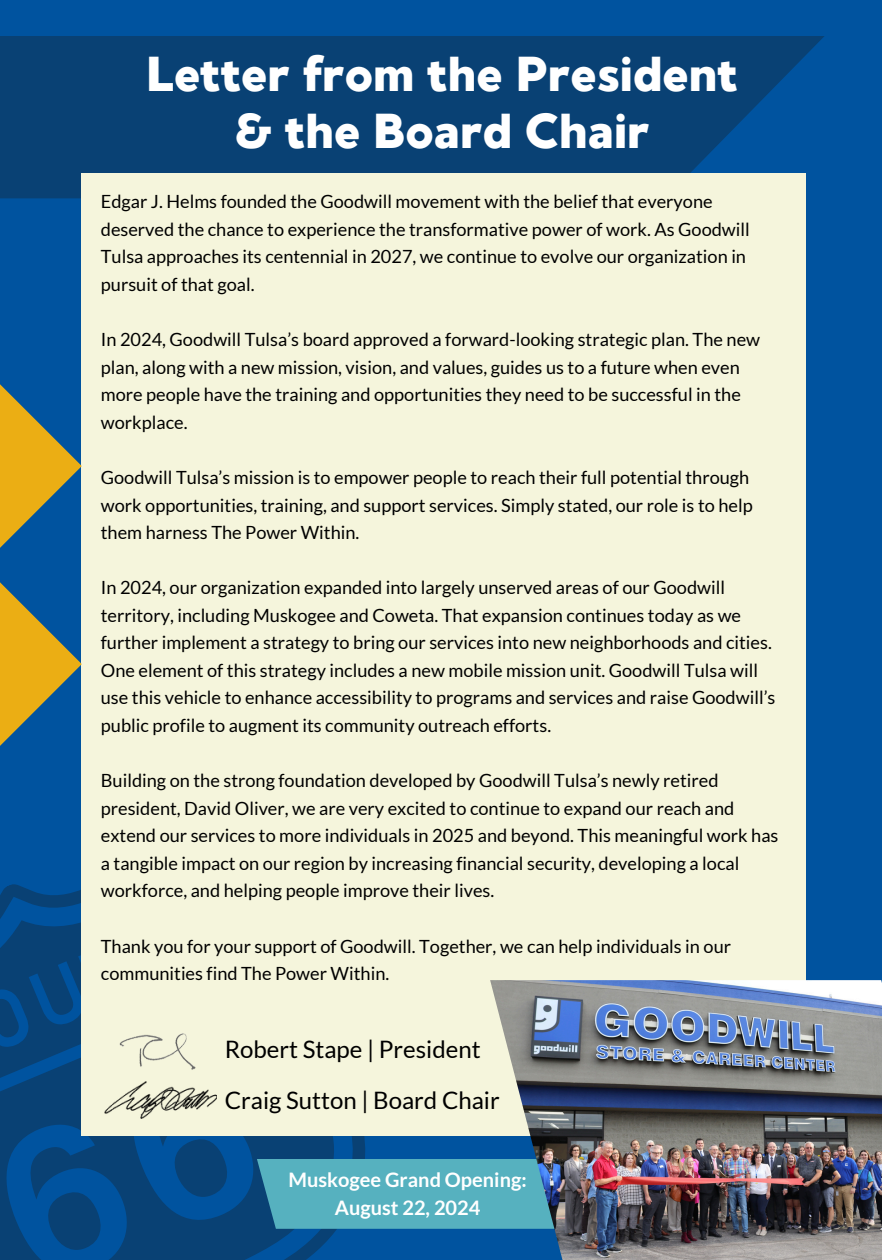
<style>
.page{position:relative;width:882px;height:1260px;background:#00539f}
.page>*{position:absolute;margin:0;border:0;box-sizing:border-box;transform-origin:0 0}
.t1{font:49px/56.4px "MADE Good Time Grotesk";color:#fff;text-align:center}
.t2{font:23.97px "Lato";color:#000}
.t3{font:700 19.95px/27.8px "Lato";color:#fff;text-align:center}
.t4{font:18.2px/27.7px "Lato";color:#000}
</style>
<div class="page">
<div style="left:0;top:36px;width:825px;height:162px;background:#094174"></div>
<svg style="left:0;top:786px;width:441px;height:474px"></svg>
<div style="left:257px;top:1159px;width:233px;height:70px;background:#56b1bf"></div>
<div style="left:82px;top:173px;width:724px;height:962px;background:#f5f5dc"></div>
<svg style="left:0;top:367px;width:82px;height:198px"></svg>
<svg style="left:0;top:565px;width:82px;height:198px"></svg>
<img style="left:105px;top:1082px;width:111px;height:37px">
<img style="left:490px;top:980px;width:392px;height:280px">
<img style="left:119px;top:1033px;width:77px;height:37px">
<h2 class="t1" style="left:146px;top:46px;width:594px">Letter from the President &amp; the Board Chair</h2>
<h1 class="t4" style="left:101px;top:187px;width:650px">Edgar J. Helms founded the Goodwill movement with the belief that everyone deserved the chance to experience the transformative power of work. As Goodwill Tulsa approaches its centennial in 2027, we continue to evolve our organization in pursuit of that goal.</h1>
<p class="t4" style="left:101px;top:325px;width:661px">In 2024, Goodwill Tulsa’s board approved a forward-looking strategic plan. The new plan, along with a new mission, vision, and values, guides us to a future when even more people have the training and opportunities they need to be successful in the workplace.</p>
<p class="t4" style="left:101px;top:463px;width:653px">Goodwill Tulsa’s mission is to empower people to reach their full potential through work opportunities, training, and support services. Simply stated, our role is to help them harness The Power Within.</p>
<p class="t4" style="left:101px;top:573px;width:676px">In 2024, our organization expanded into largely unserved areas of our Goodwill territory, including Muskogee and Coweta. That expansion continues today as we further implement a strategy to bring our services into new neighborhoods and cities.<br>One element of this strategy includes a new mobile mission unit. Goodwill Tulsa will use this vehicle to enhance accessibility to programs and services and raise Goodwill’s public profile to augment its community outreach efforts.</p>
<p class="t4" style="left:101px;top:766px;width:679px">Building on the strong foundation developed by Goodwill Tulsa’s newly retired president, David Oliver, we are very excited to continue to expand our reach and extend our services to more individuals in 2025 and beyond. This meaningful work has a tangible impact on our region by increasing financial security, developing a local workforce, and helping people improve their lives.</p>
<p class="t4" style="left:101px;top:932px;width:632px">Thank you for your support of Goodwill. Together, we can help individuals in our communities find The Power Within.</p>
<p class="t2" style="left:225px;top:1034px;width:258px">Robert Stape | President</p>
<h2 class="t2" style="left:225px;top:1086px;width:277px">Craig Sutton | Board Chair</h2>
<p class="t3" style="left:288px;top:1165px;width:240px">Muskogee Grand Opening:<br>August 22, 2024</p>
</div>
